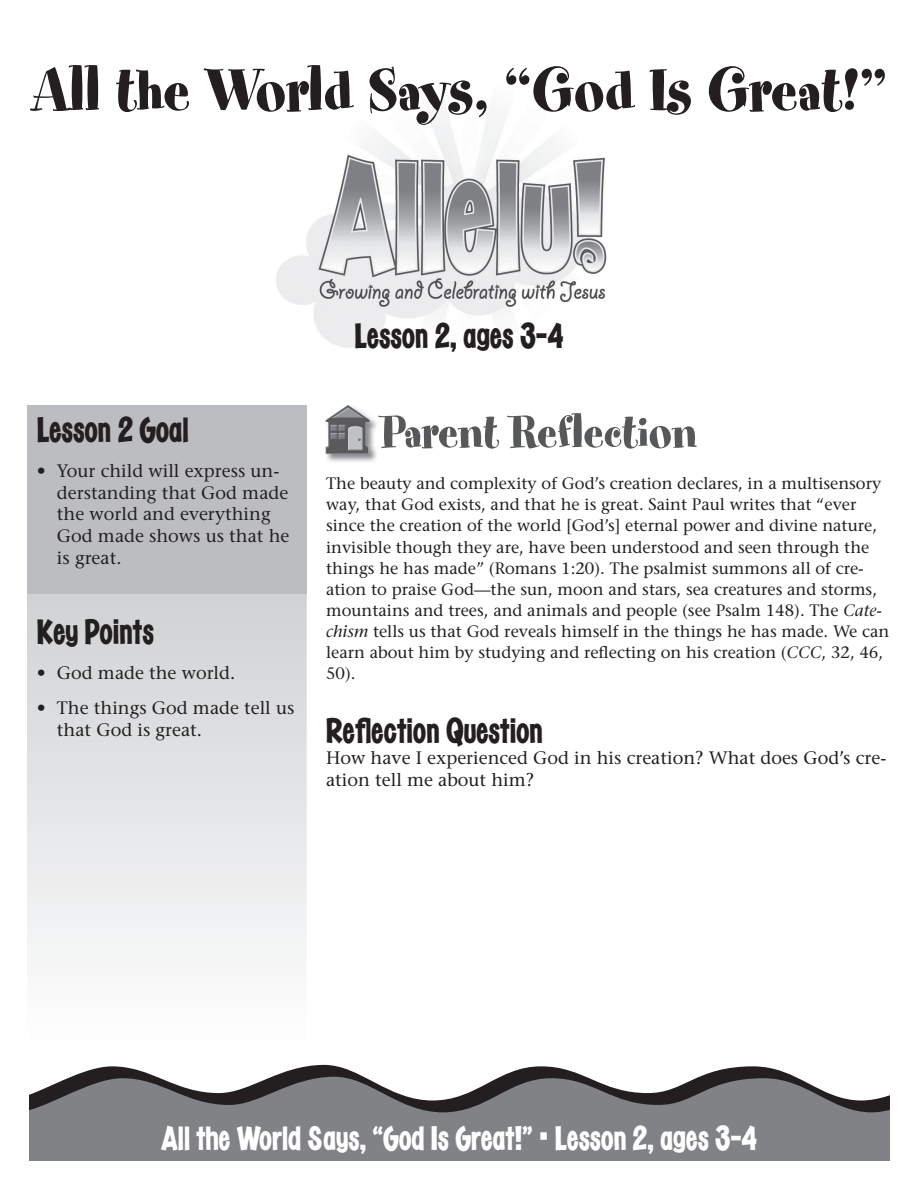
<style>
.page{position:relative;width:918px;height:1188px;background:#fff}
.page>*{position:absolute;margin:0;border:0;box-sizing:border-box;transform-origin:0 0}
.t1{font:67.5px "Spumoni LP";color:#231f20}
.t2{font:51px "Spumoni LP";color:#57585a}
.t3{font:36px "Cuckoo";color:#231f20}
.t4{font:35.7px "Cuckoo";color:#231f20}
.t5{font:34.5px "Cuckoo";color:#fff}
.t6{font:500 18px/21.6px "Stone Serif Std";color:#231f20}
.t7{font:500 16.5px/21px "Stone Serif Std";color:#231f20}
.s1{font-style:italic}
</style>
<div class="page">
<svg style="left:71px;top:1065px;width:725px;height:12px"></svg>
<svg style="left:29px;top:1077px;width:861px;height:84px;background:#818285"></svg>
<img style="left:276px;top:108px;width:331px;height:240px">
<div style="left:27px;top:405px;width:280px;height:189px;background:#bcbdc0"></div>
<svg style="left:27px;top:594px;width:280px;height:363px"></svg>
<img style="left:325px;top:417px;width:52px;height:45px">
<img style="left:326px;top:405px;width:44px;height:49px">
<h1 class="t1" style="left:31px;top:56px;width:857px">All the World Says, “God Is Great!”</h1>
<h3 class="t3" style="left:37px;top:410px;width:154px">Lesson 2 Goal</h3>
<p class="t6" style="left:57px;top:460px;width:234px;text-indent:-20px">• Your child will express un&shy;derstanding that God made the world and everything<br>God made shows us that he is great.</p>
<h3 class="t3" style="left:37px;top:612px;width:119px">Key Points</h3>
<p class="t6" style="left:37px;top:662px;width:200px">• God made the world.</p>
<p class="t6" style="left:57px;top:697px;width:239px;text-indent:-20px">• The things God made tell us that God is great.</p>
<h3 class="t4" style="left:354px;top:316px;width:211px">Lesson 2, ages 3-4</h3>
<h2 class="t2" style="left:381px;top:406px;width:317px">Parent Reflection</h2>
<p class="t7" style="left:326px;top:473px;width:565px">The beauty and complexity of God’s creation declares, in a multisensory way, that God exists, and that he is great. Saint Paul writes that “ever since the creation of the world [God’s] eternal power and divine nature, invisible though they are, have been understood and seen through the things he has made” (Romans 1:20). The psalmist summons all of cre&shy;ation to praise God—the sun, moon and stars, sea creatures and storms, mountains and trees, and animals and people (see Psalm 148). The <span class="s1">Cate&shy;chism</span> tells us that God reveals himself in the things he has made. We can learn about him by studying and reflecting on his creation (<span class="s1">CCC</span>, 32, 46, 50).</p>
<h3 class="t3" style="left:326px;top:710px;width:218px">Reflection Question</h3>
<p class="t6" style="left:326px;top:747px;width:562px">How have I experienced God in his creation? What does God’s cre&shy;ation tell me about him?</p>
<h3 class="t5" style="left:161px;top:1118px;width:598px">All the World Says, “God Is Great!” • Lesson 2, ages 3-4</h3>
</div>
